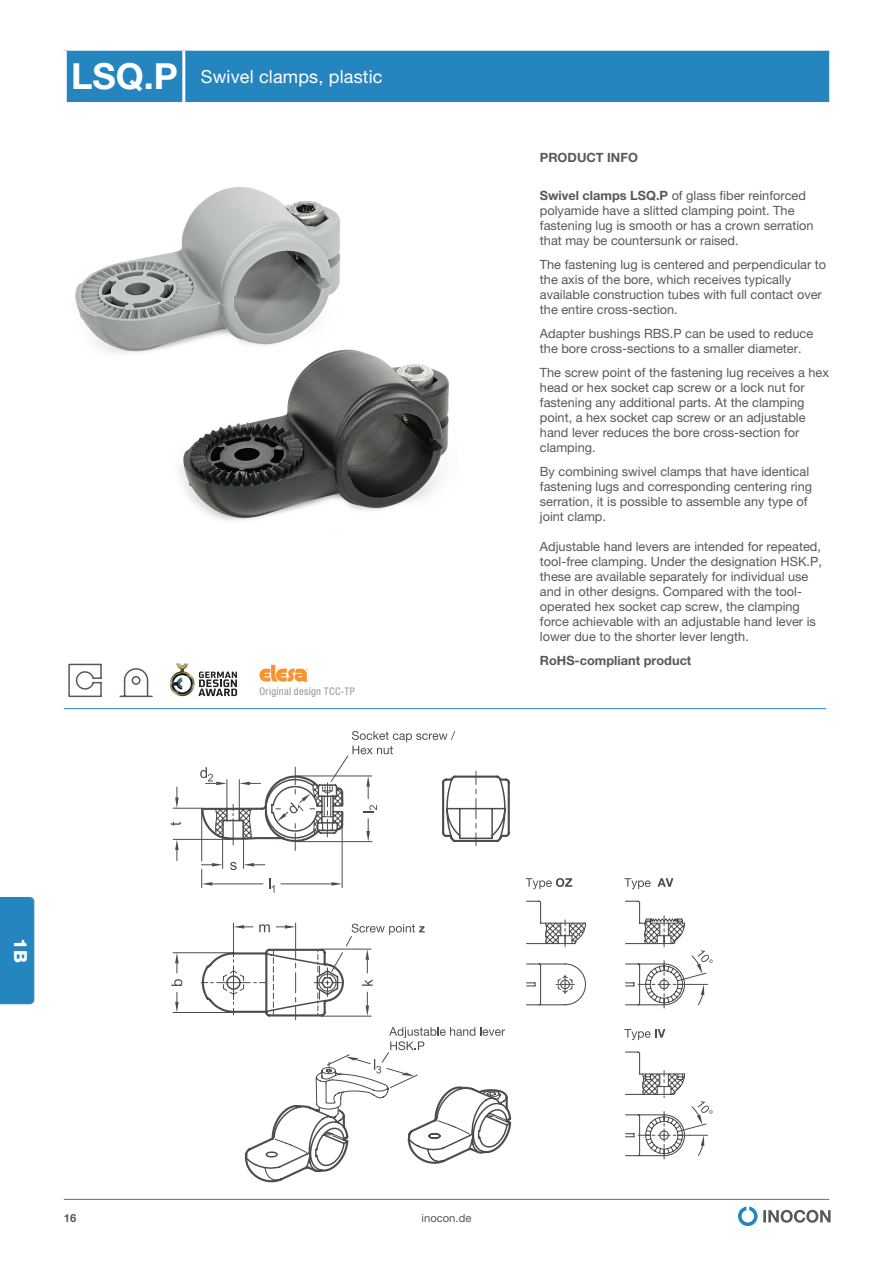
<style>
.page{position:relative;width:893px;height:1263px;background:#fff}
.page>*{position:absolute;margin:0;border:0;box-sizing:border-box;transform-origin:0 0}
.t1{font:18px "Helvetica Neue LT Pro";letter-spacing:.01em;color:#fff}
.t2{font:800 18px "Helvetica Neue LT Pro";color:#fff}
.t3{font:12.75px/15px "Helvetica Neue LT Pro";color:#57585a}
.t4{font:700 12.75px "Helvetica Neue LT Pro";color:#57585a}
.t5{font:11.25px "Helvetica Neue LT Pro";color:#57585a}
.t6{font:700 11.25px "Helvetica Neue LT Pro";color:#57585a}
.t7{font:condensed 10.5px "Helvetica Neue LT Pro";letter-spacing:.025em;color:#939598}
.s1{font-weight:700;font-size:36px}
.s2{font-weight:700}
</style>
<div class="page">
<svg style="left:738px;top:1206px;width:93px;height:20px"></svg>
<hr style="left:64px;top:1199px;width:765px;height:1px;background:#2586bf">
<div style="left:0;top:897px;width:34px;height:107px;background:#2586bf"></div>
<div style="left:67px;top:51px;width:762px;height:51px;background:#2586bf"></div>
<hr style="left:182px;top:51px;width:3px;height:51px;background:#fff">
<hr style="left:64px;top:708px;width:762px;height:1px;background:#2586bf">
<img style="left:75px;top:187px;width:374px;height:334px">
<svg style="left:233px;top:782px;width:452px;height:313px"></svg>
<hr style="left:342px;top:825px;width:1px;height:63px;background:#231f20">
<hr style="left:295px;top:775px;width:77px;height:1px;background:#231f20">
<hr style="left:295px;top:841px;width:77px;height:1px;background:#231f20">
<svg style="left:366px;top:776px;width:4px;height:23px"></svg>
<svg style="left:366px;top:819px;width:4px;height:23px"></svg>
<svg style="left:363px;top:805px;width:14px;height:7px"></svg>
<hr style="left:322px;top:949px;width:49px;height:1px;background:#231f20">
<hr style="left:322px;top:1016px;width:49px;height:1px;background:#231f20">
<svg style="left:366px;top:949px;width:3px;height:24px"></svg>
<svg style="left:366px;top:992px;width:3px;height:24px"></svg>
<svg style="left:362px;top:979px;width:11px;height:7px"></svg>
<hr style="left:173px;top:1012px;width:60px;height:1px;background:#231f20">
<hr style="left:173px;top:952px;width:61px;height:1px;background:#231f20">
<svg style="left:175px;top:992px;width:4px;height:20px"></svg>
<svg style="left:175px;top:953px;width:4px;height:20px"></svg>
<svg style="left:171px;top:979px;width:11px;height:7px"></svg>
<svg style="left:625px;top:950px;width:88px;height:55px"></svg>
<svg style="left:625px;top:1101px;width:88px;height:55px"></svg>
<svg style="left:170px;top:767px;width:172px;height:126px"></svg>
<svg style="left:201px;top:923px;width:142px;height:92px"></svg>
<svg style="left:352px;top:731px;width:103px;height:23px"></svg>
<svg style="left:352px;top:924px;width:73px;height:11px"></svg>
<svg style="left:624px;top:878px;width:27px;height:11px"></svg>
<svg style="left:657px;top:878px;width:16px;height:9px"></svg>
<svg style="left:526px;top:878px;width:46px;height:11px"></svg>
<svg style="left:624px;top:1029px;width:41px;height:11px"></svg>
<svg style="left:246px;top:1027px;width:264px;height:154px"></svg>
<svg style="left:68px;top:663px;width:34px;height:35px"></svg>
<svg style="left:119px;top:668px;width:34px;height:30px"></svg>
<svg style="left:259px;top:665px;width:49px;height:17px"></svg>
<img style="left:170px;top:663px;width:25px;height:33px">
<img style="left:171px;top:673px;width:22px;height:21px">
<svg style="left:177px;top:663px;width:11px;height:6px"></svg>
<img style="left:174px;top:675px;width:17px;height:17px">
<svg style="left:198px;top:671px;width:39px;height:25px"></svg>
<h1 class="t1" style="left:71px;top:66px;width:313px"><span class="s1">LSQ.P</span> Swivel clamps, plastic</h1>
<h1 class="t2" style="left:31px;top:938px;width:26px;rotate:90deg">1B</h1>
<p class="t7" style="left:259px;top:685px;width:97px">Original design TCC-TP</p>
<p class="t4" style="left:540px;top:150px;width:99px">PRODUCT INFO</p>
<p class="t3" style="left:540px;top:188px;width:275px"><span class="s2">Swivel clamps LSQ.P</span> of glass fiber reinforced polyamide have a slitted clamping point. The fastening lug is smooth or has a crown serration that may be countersunk or raised.</p>
<p class="t3" style="left:540px;top:257px;width:288px">The fastening lug is centered and perpendicular to the axis of the bore, which receives typically available construction tubes with full contact over the entire cross-section.</p>
<p class="t3" style="left:540px;top:326px;width:275px">Adapter bushings RBS.P can be used to reduce the bore cross-sections to a smaller diameter.</p>
<p class="t3" style="left:540px;top:365px;width:291px">The screw point of the fastening lug receives a hex head or hex socket cap screw or a lock nut for fastening any additional parts. At the clamping point, a hex socket cap screw or an adjustable hand lever reduces the bore cross-section for clamping.</p>
<p class="t3" style="left:540px;top:464px;width:274px">By combining swivel clamps that have identical fastening lugs and corresponding centering ring serration, it is possible to assemble any type of joint clamp.</p>
<p class="t3" style="left:540px;top:539px;width:283px">Adjustable hand levers are intended for repeated, tool-free clamping. Under the designation HSK.P, these are available separately for individual use and in other designs. Compared with the tool&shy;operated hex socket cap screw, the clamping force achievable with an adjustable hand lever is lower due to the shorter lever length.</p>
<p class="t4" style="left:540px;top:653px;width:153px">RoHS-compliant product</p>
<p class="t6" style="left:64px;top:1211px;width:14px">16</p>
<p class="t5" style="left:422px;top:1211px;width:51px">inocon.de</p>
</div>
